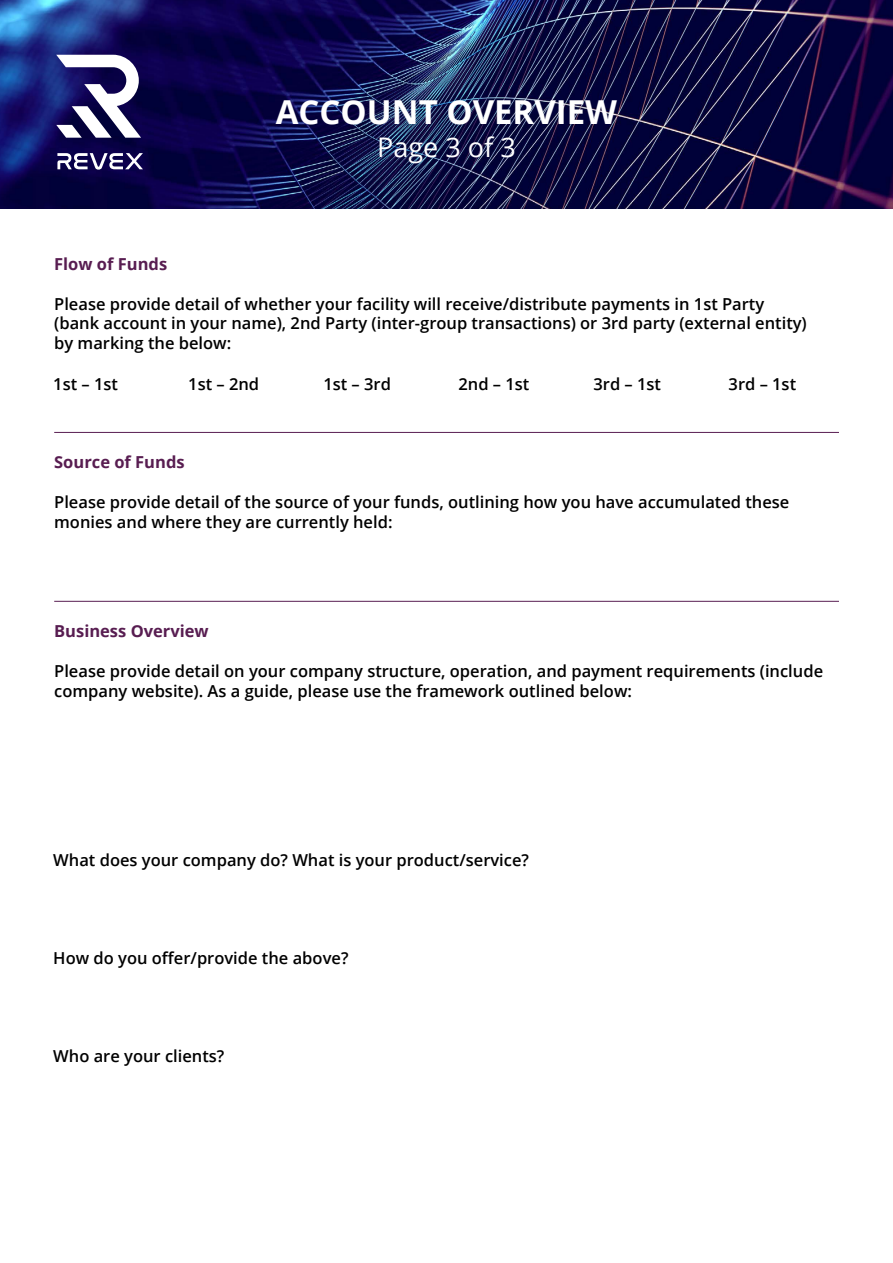
<style>
.page{position:relative;width:893px;height:1263px;background:#fff}
.page>*{position:absolute;margin:0;border:0;box-sizing:border-box;transform-origin:0 0}
.t1{font:700 33px "Open Sans";color:#fff}
.t2{font:27px "Open Sans";color:#fff}
.t3{font:600 16.5px/19.8px "Open Sans";color:#000}
.t4{font:700 16.5px "Open Sans";color:#581d51}
</style>
<div class="page">
<img style="left:0;top:0;width:893px;height:208px">
<hr style="left:54px;top:432px;width:785px;height:1px;background:#581d51">
<hr style="left:54px;top:601px;width:785px;height:1px;background:#581d51">
<svg style="left:56px;top:55px;width:85px;height:83px"></svg>
<svg style="left:57px;top:153px;width:86px;height:17px"></svg>
<h1 class="t1" style="left:276px;top:89px;width:343px">ACCOUNT OVERVIEW</h1>
<h2 class="t2" style="left:377px;top:128px;width:140px">Page 3 of 3</h2>
<p class="t4" style="left:54px;top:252px;width:114px">Flow of Funds</p>
<p class="t3" style="left:54px;top:293px;width:754px">Please provide detail of whether your facility will receive/distribute payments in 1st Party (bank account in your name), 2nd Party (inter-group transactions) or 3rd party (external entity) by marking the below:</p>
<p class="t3" style="left:53px;top:374px;width:66px">1st – 1st</p>
<p class="t3" style="left:188px;top:374px;width:72px">1st – 2nd</p>
<p class="t3" style="left:323px;top:374px;width:69px">1st – 3rd</p>
<p class="t3" style="left:458px;top:374px;width:72px">2nd – 1st</p>
<p class="t3" style="left:593px;top:374px;width:69px">3rd – 1st</p>
<p class="t3" style="left:729px;top:374px;width:69px">3rd – 1st</p>
<p class="t4" style="left:54px;top:451px;width:132px">Source of Funds</p>
<p class="t3" style="left:54px;top:492px;width:737px">Please provide detail of the source of your funds, outlining how you have accumulated these monies and where they are currently held:</p>
<p class="t4" style="left:54px;top:620px;width:156px">Business Overview</p>
<p class="t3" style="left:54px;top:661px;width:770px">Please provide detail on your company structure, operation, and payment requirements (include company website). As a guide, please use the framework outlined below:</p>
<p class="t3" style="left:53px;top:849px;width:477px">What does your company do? What is your product/service?</p>
<p class="t3" style="left:53px;top:947px;width:297px">How do you offer/provide the above?</p>
<p class="t3" style="left:53px;top:1046px;width:173px">Who are your clients?</p>
</div>
